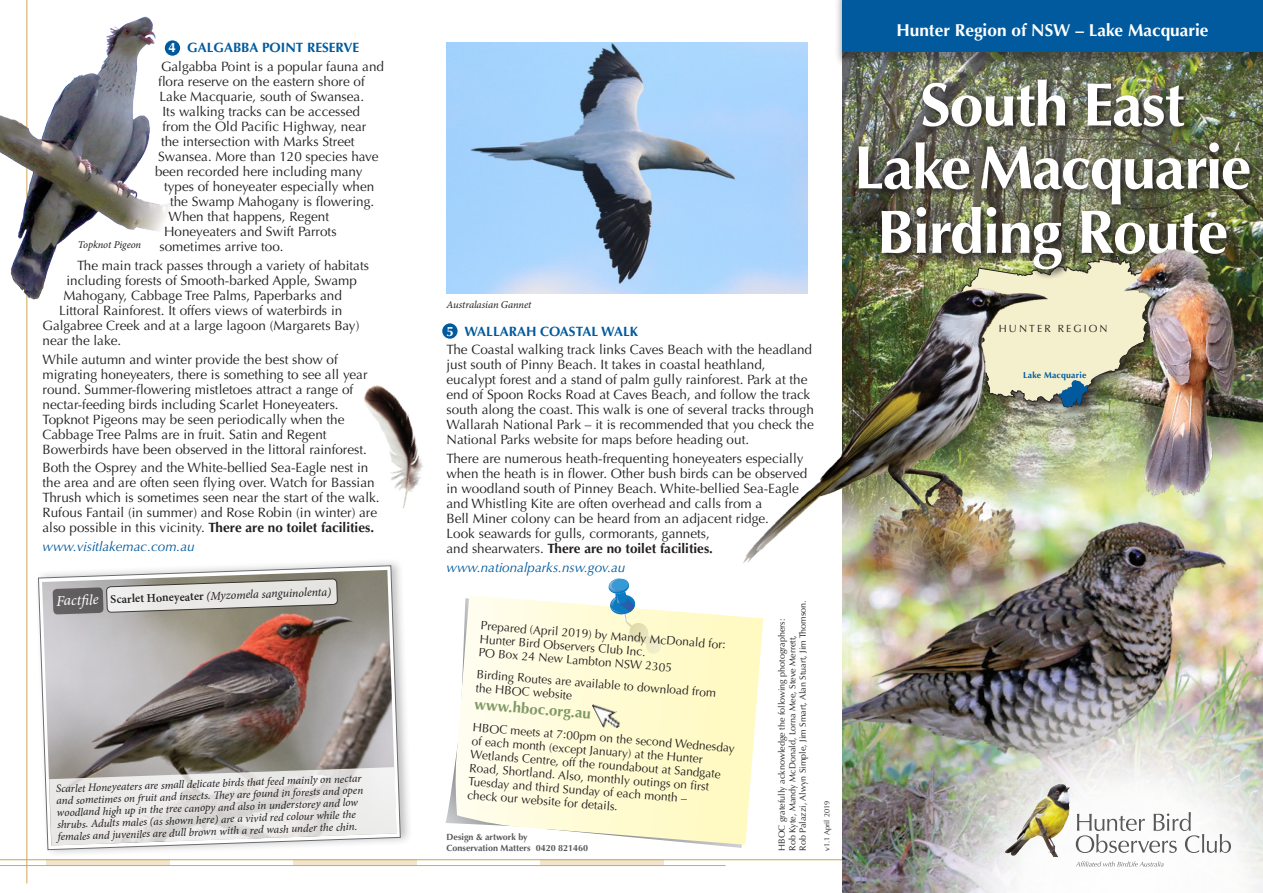
<style>
.page{position:relative;width:1263px;height:893px;background:#fff}
.page>*{position:absolute;margin:0;border:0;box-sizing:border-box;transform-origin:0 0}
.t1{font:700 61.2px/62.8px "Optima LT";letter-spacing:-.02em;color:#fff;text-align:center}
.t2{font:700 17.25px "Optima LT";color:#fff}
.t3{font:700 15px "Optima LT";color:#7f9965}
.t4{font:13.5px/15px "Optima LT";color:#231f20}
.t5{font:italic 13.5px "Optima LT";color:#015a9d}
.t6{font:700 13.5px "Optima LT";color:#015a9d}
.t7{font:12px/13.6px "Optima LT";color:#231f20}
.t8{font:italic 12px "Minion Pro";color:#231f20}
.t9{font:italic 11.25px/12px "Minion Pro";color:#231f20}
.t10{font:italic 10.5px "Minion Pro";letter-spacing:-.01em;color:#231f20}
.t11{font:10.35px "Optima LT";letter-spacing:.2em;color:#231f20}
.t12{font:9px/10.5px "Optima LT";color:#231f20}
.t13{font:700 9px/10.5px "Optima LT";color:#57585a}
.t14{font:700 8.7px "Optima LT";letter-spacing:.025em;color:#015a9d}
.t15{font:7.5px "Optima LT";color:#231f20}
.s1{color:#fff}
.s2{font-weight:700}
.s3{font-size:15px;color:#fff}
.s4{font-weight:600;font-style:normal}
</style>
<div class="page">
<div style="left:165px;top:40px;width:15px;height:16px;background:#015a9d;border-radius:50%"></div>
<img style="left:842px;top:69px;width:421px;height:824px">
<div style="left:834px;top:0;width:429px;height:69px;background:#231f20;opacity:.51"></div>
<div style="left:842px;top:0;width:421px;height:52px;background:#015a9d"></div>
<div style="left:35px;top:558px;width:378px;height:300px;background:#231f20;opacity:.28"></div>
<svg style="left:38px;top:565px;width:363px;height:285px"></svg>
<hr style="left:0;top:859px;width:842px;height:1px;background:#d2aa5e">
<hr style="left:0;top:865px;width:726px;height:1px;background:#d2aa5e">
<svg style="left:293px;top:859px;width:124px;height:6px"></svg>
<svg style="left:540px;top:859px;width:123px;height:6px"></svg>
<svg style="left:47px;top:859px;width:123px;height:6px"></svg>
<img style="left:42px;top:570px;width:354px;height:275px">
<svg style="left:49px;top:767px;width:348px;height:78px"></svg>
<hr style="left:26px;top:0;width:2px;height:883px;background:#d2aa5e">
<svg style="left:53px;top:579px;width:284px;height:36px"></svg>
<svg style="left:445px;top:772px;width:9px;height:52px"></svg>
<svg style="left:454px;top:595px;width:309px;height:250px"></svg>
<svg style="left:607px;top:578px;width:55px;height:77px"></svg>
<svg style="left:1053px;top:280px;width:30px;height:127px"></svg>
<img style="left:901px;top:672px;width:362px;height:221px">
<svg style="left:1076px;top:861px;width:87px;height:5px"></svg>
<svg style="left:1076px;top:812px;width:155px;height:41px"></svg>
<img style="left:1032px;top:784px;width:29px;height:29px">
<div style="left:442px;top:323px;width:16px;height:16px;background:#015a9d;border-radius:50%"></div>
<img style="left:854px;top:75px;width:405px;height:205px">
<img style="left:737px;top:270px;width:316px;height:357px">
<img style="left:1083px;top:231px;width:180px;height:284px">
<img style="left:446px;top:43px;width:362px;height:250px">
<img style="left:0;top:11px;width:172px;height:293px">
<img style="left:364px;top:385px;width:59px;height:124px">
<img style="left:592px;top:696px;width:31px;height:37px">
<p class="t6" style="left:169px;top:40px;width:192px"><span class="s1">4</span> GALGABBA POINT RESERVE</p>
<p class="t4" style="left:161px;top:59px;width:225px">Galgabba Point is a popular fauna and</p>
<p class="t4" style="left:158px;top:74px;width:208px">flora reserve on the eastern shore of</p>
<p class="t4" style="left:160px;top:89px;width:206px">Lake Macquarie, south of Swansea.</p>
<p class="t4" style="left:163px;top:104px;width:199px">Its walking tracks can be accessed</p>
<p class="t4" style="left:163px;top:119px;width:205px">from the Old Pacific Highway, near</p>
<p class="t4" style="left:161px;top:134px;width:195px">the intersection with Marks Street</p>
<p class="t4" style="left:158px;top:149px;width:222px">Swansea. More than 120 species have</p>
<p class="t4" style="left:155px;top:164px;width:209px">been recorded here including many</p>
<p class="t4" style="left:164px;top:179px;width:212px">types of honeyeater especially when</p>
<p class="t4" style="left:170px;top:194px;width:206px">the Swamp Mahogany is flowering.</p>
<p class="t4" style="left:169px;top:209px;width:162px">When that happens, Regent</p>
<p class="t4" style="left:164px;top:224px;width:174px">Honeyeaters and Swift Parrots</p>
<p class="t4" style="left:160px;top:239px;width:126px">sometimes arrive too.</p>
<p class="t4" style="left:77px;top:258px;width:294px">The main track passes through a variety of habitats</p>
<p class="t4" style="left:67px;top:273px;width:292px">including forests of Smooth-barked Apple, Swamp</p>
<p class="t4" style="left:64px;top:288px;width:280px">Mahogany, Cabbage Tree Palms, Paperbarks and</p>
<p class="t4" style="left:59px;top:303px;width:285px">Littoral Rainforest. It offers views of waterbirds in</p>
<p class="t4" style="left:43px;top:318px;width:318px">Galgabree Creek and at a large lagoon (Margarets Bay)</p>
<p class="t4" style="left:43px;top:333px;width:80px">near the lake.</p>
<p class="t4" style="left:43px;top:352px;width:326px">While autumn and winter provide the best show of migrating honeyeaters, there is something to see all year round. Summer-flowering mistletoes attract a range of nectar-feeding birds including Scarlet Honeyeaters.<br>Topknot Pigeons may be seen periodically when the Cabbage Tree Palms are in fruit. Satin and Regent Bowerbirds have been observed in the littoral rainforest.</p>
<p class="t4" style="left:43px;top:460px;width:339px">Both the Osprey and the White-bellied Sea-Eagle nest in the area and are often seen flying over. Watch for Bassian Thrush which is sometimes seen near the start of the walk.<br>Rufous Fantail (in summer) and Rose Robin (in winter) are also possible in this vicinity. <span class="s2">There are no toilet facilities.</span></p>
<p class="t5" style="left:43px;top:539px;width:154px">www.visitlakemac.com.au</p>
<p class="t10" style="left:78px;top:237px;width:65px">Topknot Pigeon</p>
<p class="t8" style="left:56px;top:593px;width:277px;rotate:-2deg"><span class="s3">Factfi le</span> <span class="s4">Scarlet Honeyeater</span> (Myzomela sanguinolenta)</p>
<p class="t9" style="left:56px;top:783px;width:309px;rotate:-2deg">Scarlet Honeyeaters are small delicate birds that feed mainly on nectar and sometimes on fruit and insects. Th ey are found in forests and open woodland high up in the tree canopy and also in understorey and low shrubs. Adults males (as shown here) are a vivid red colour while the females and juveniles are dull brown with a red wash under the chin.</p>
<p class="t10" style="left:446px;top:298px;width:86px">Australasian Gannet</p>
<p class="t6" style="left:446px;top:323px;width:193px"><span class="s1">5</span> WALLARAH COASTAL WALK</p>
<p class="t4" style="left:446px;top:342px;width:369px">The Coastal walking track links Caves Beach with the headland just south of Pinny Beach. It takes in coastal heathland, eucalypt forest and a stand of palm gully rainforest. Park at the end of Spoon Rocks Road at Caves Beach, and follow the track south along the coast. This walk is one of several tracks through Wallarah National Park – it is recommended that you check the National Parks website for maps before heading out.</p>
<p class="t4" style="left:446px;top:451px;width:362px">There are numerous heath-frequenting honeyeaters especially when the heath is in flower. Other bush birds can be observed in woodland south of Pinney Beach. White-bellied Sea-Eagle and Whistling Kite are often overhead and calls from a<br>Bell Miner colony can be heard from an adjacent ridge.<br>Look seawards for gulls, cormorants, gannets,<br>and shearwaters. <span class="s2">There are no toilet facilities.</span></p>
<p class="t5" style="left:446px;top:559px;width:180px">www.nationalparks.nsw.gov.au</p>
<p class="t7" style="left:481px;top:618px;width:247px;rotate:5deg">Prepared (April 2019) by Mandy McDonald for:<br>Hunter Bird Observers Club Inc.<br>PO Box 24 New Lambton NSW 2305</p>
<p class="t7" style="left:478px;top:666px;width:241px;line-height:14.1px;rotate:5deg">Birding Routes are available to download from the HBOC website</p>
<p class="t3" style="left:475px;top:695px;width:118px;rotate:5deg">www.hboc.org.au</p>
<p class="t7" style="left:473px;top:719px;width:264px;rotate:5deg">HBOC meets at 7:00pm on the second Wednesday of each month (except January) at the Hunter Wetlands Centre, off the roundabout at Sandgate Road, Shortland. Also, monthly outings on fi rst Tuesday and third Sunday of each month –<br>check our website for details.</p>
<p class="t13" style="left:446px;top:832px;width:143px">Design &amp; artwork by<br>Conservation Matters 0420 821460</p>
<p class="t12" style="left:777px;top:851px;width:252px;rotate:-90deg">HBOC gratefully acknowledge the following photographers:<br>Rob Kyte, Mandy McDonald, Lorna Mee, Steve Merrett,<br>Rob Palazzi, Alwyn Simple, Jim Smart, Alan Stuart, Jim Thomson.</p>
<p class="t15" style="left:823px;top:851px;width:51px;rotate:-90deg">v1.1 April 2019</p>
<p class="t2" style="left:896px;top:20px;width:314px">Hunter Region of NSW – Lake Macquarie</p>
<p class="t1" style="left:853px;top:74px;width:399px">South East<br>Lake Macquarie</p>
<p class="t1" style="left:877px;top:201px;width:353px">Birding Route</p>
<p class="t11" style="left:999px;top:322px;width:110px">HUNTER REGION</p>
<p class="t14" style="left:1023px;top:369px;width:65px">Lake Macquarie</p>
</div>
